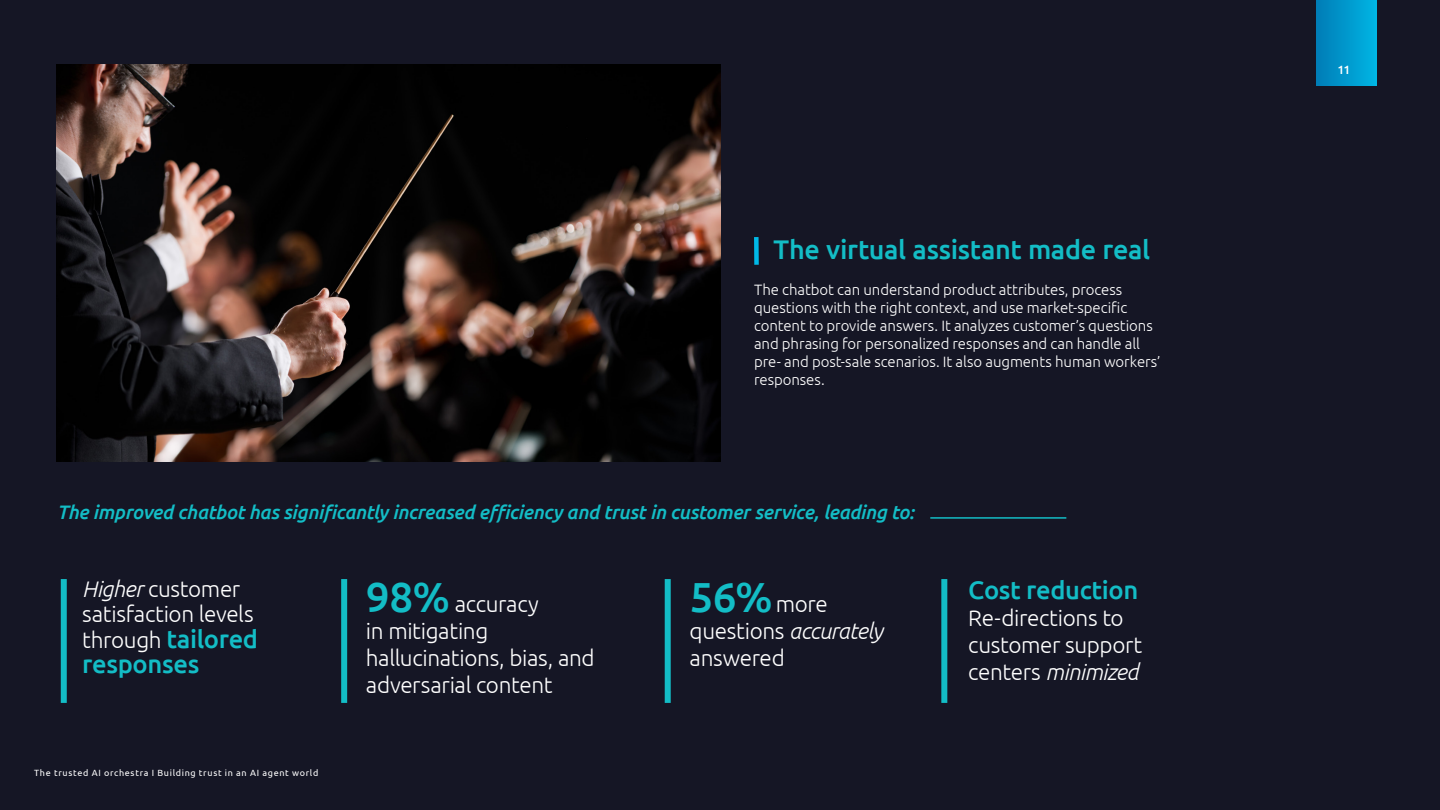
<style>
.page{position:relative;width:1440px;height:810px;background:#151625}
.page>*{position:absolute;margin:0;border:0;box-sizing:border-box;transform-origin:0 0}
.t1{font:500 27px "Ubuntu";letter-spacing:-.015em;color:#13bdc6}
.t2{font:500 25.5px/25.5px "Ubuntu";letter-spacing:-.015em;color:#13bdc6}
.t3{font:300 22.5px/27px "Ubuntu";letter-spacing:-.015em;color:#fff}
.t4{font:italic 500 19.5px "Ubuntu";letter-spacing:-.015em;color:#13bdc6}
.t5{font:300 15px/18px "Ubuntu";letter-spacing:-.005em;color:#fff}
.t6{font:500 12px "Ubuntu";color:#fff}
.t7{font:9px "Ubuntu";letter-spacing:.075em;color:#fff}
.s1{font-style:italic}
.s2{font-weight:300;font-size:22.5px;color:#fff}
.s3{font-weight:500;font-size:42px;color:#13bdc6}
</style>
<div class="page">
<img style="left:57px;top:64px;width:663px;height:397px">
<div style="left:61px;top:579px;width:6px;height:124px;background:#13bdc6"></div>
<div style="left:341px;top:579px;width:6px;height:124px;background:#13bdc6"></div>
<div style="left:665px;top:579px;width:6px;height:124px;background:#13bdc6"></div>
<div style="left:941px;top:579px;width:6px;height:124px;background:#13bdc6"></div>
<div style="left:754px;top:237px;width:5px;height:28px;background:#00b9e7"></div>
<hr style="left:930px;top:517px;width:136px;height:2px;background:#13bdc6">
<div style="left:1316px;top:0;width:60px;height:85px;background:linear-gradient(to right,#007cb6,#00b4e3)"></div>
<h1 class="t1" style="left:774px;top:232px;width:378px">The virtual assistant made real</h1>
<p class="t5" style="left:754px;top:280px;width:408px">The chatbot can understand product attributes, process questions with the right context, and use market-specific content to provide answers. It analyzes customer’s questions and phrasing for personalized responses and can handle all pre- and post-sale scenarios. It also augments human workers’ responses.</p>
<h3 class="t4" style="left:57px;top:500px;width:859px">The improved chatbot has significantly increased efficiency and trust in customer service, leading to:</h3>
<h3 class="t3" style="left:82px;top:575px;width:173px;line-height:25.5px"><span class="s1">Higher</span> customer satisfaction levels</h3>
<h2 class="t2" style="left:82px;top:625px;width:177px"><span class="s2">through</span> tailored responses</h2>
<p class="t7" style="left:34px;top:768px;width:286px">The trusted AI orchestra I Building trust in an AI agent world</p>
<h3 class="t3" style="left:366px;top:590px;width:230px"><span class="s3">98%</span> accuracy<br>in mitigating hallucinations, bias, and adversarial content</h3>
<h3 class="t3" style="left:690px;top:590px;width:194px"><span class="s3">56%</span>more questions <span class="s1">accurately </span>answered</h3>
<h2 class="t2" style="left:968px;top:576px;width:172px">Cost reduction</h2>
<h3 class="t3" style="left:968px;top:604px;width:176px">Re-directions to customer support centers <span class="s1">minimized</span></h3>
<p class="t6" style="left:1337px;top:62px;width:14px">11</p>
</div>
